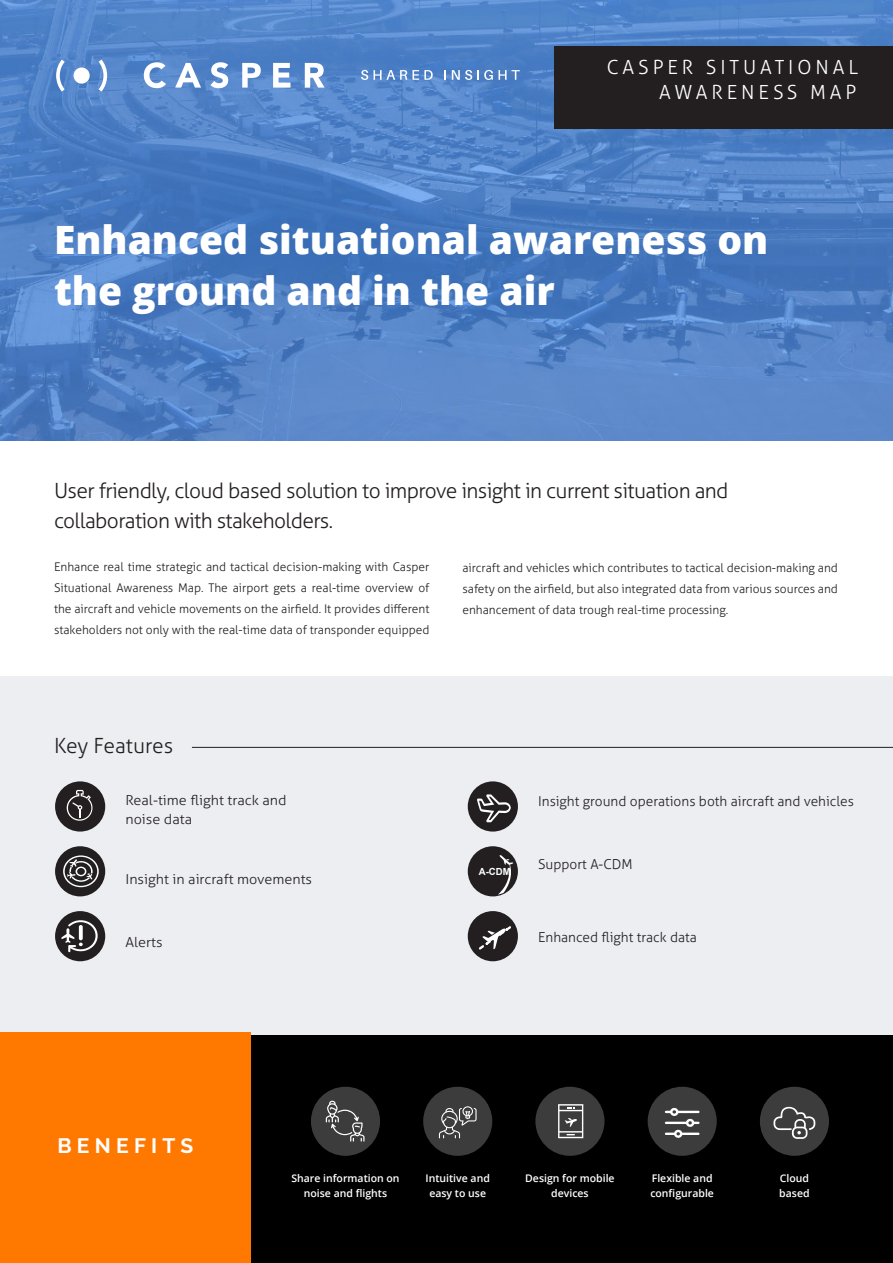
<style>
.page{position:relative;width:893px;height:1263px;background:#fff}
.page>*{position:absolute;margin:0;border:0;box-sizing:border-box;transform-origin:0 0}
.t1{font:800 39px/51px "Open Sans";color:#fff}
.t2{font:300 21px "Aller";letter-spacing:-.03em;color:#231f20}
.t3{font:300 21px "Aller";color:#231f20}
.t4{font:700 21px "Raleway";letter-spacing:.25em;color:#fff}
.t5{font:300 19.5px "Aller";letter-spacing:.2em;color:#fff}
.t6{font:300 13.65px "Aller";color:#231f20}
.t7{font:300 13.65px "Aller";color:#231f20;scale:1.05 1}
.t8{font:300 12px/21px "Aller";color:#231f20;text-align:justify}
.t9{font:600 10.5px "Open Sans";color:#fff}
.t10{font:700 9.75px "Arial";color:#fff}
</style>
<div class="page">
<img style="left:0;top:0;width:893px;height:441px">
<div style="left:251px;top:1032px;width:642px;height:231px;background:#000"></div>
<div style="left:0;top:676px;width:893px;height:358px;background:#edeef2"></div>
<div style="left:0;top:1032px;width:251px;height:231px;background:#ff7800"></div>
<svg style="left:144px;top:62px;width:22px;height:26px"></svg>
<svg style="left:175px;top:63px;width:26px;height:25px"></svg>
<svg style="left:210px;top:62px;width:18px;height:26px"></svg>
<svg style="left:242px;top:63px;width:19px;height:25px"></svg>
<svg style="left:273px;top:63px;width:17px;height:25px"></svg>
<svg style="left:305px;top:63px;width:20px;height:25px"></svg>
<svg style="left:56px;top:60px;width:9px;height:32px"></svg>
<svg style="left:99px;top:60px;width:8px;height:32px"></svg>
<svg style="left:74px;top:67px;width:16px;height:17px"></svg>
<svg style="left:361px;top:70px;width:72px;height:10px"></svg>
<svg style="left:444px;top:70px;width:2px;height:10px"></svg>
<svg style="left:452px;top:70px;width:68px;height:10px"></svg>
<div style="left:55px;top:781px;width:50px;height:50px;background:#231f20;border-radius:50%"></div>
<div style="left:468px;top:781px;width:50px;height:50px;background:#231f20;border-radius:50%"></div>
<div style="left:468px;top:911px;width:50px;height:50px;background:#231f20;border-radius:50%"></div>
<div style="left:55px;top:846px;width:50px;height:50px;background:#231f20;border-radius:50%"></div>
<div style="left:468px;top:846px;width:50px;height:50px;background:#231f20;border-radius:50%"></div>
<div style="left:55px;top:911px;width:50px;height:50px;background:#231f20;border-radius:50%"></div>
<div style="left:554px;top:46px;width:339px;height:83px;background:#231f20"></div>
<hr style="left:192px;top:747px;width:701px;height:1px;background:#231f20">
<div style="left:311px;top:1087px;width:69px;height:69px;background:#3c3c3c;border-radius:50%"></div>
<div style="left:423px;top:1087px;width:69px;height:69px;background:#3c3c3c;border-radius:50%"></div>
<div style="left:535px;top:1087px;width:69px;height:69px;background:#3c3c3c;border-radius:50%"></div>
<div style="left:648px;top:1087px;width:69px;height:69px;background:#3c3c3c;border-radius:50%"></div>
<div style="left:760px;top:1087px;width:69px;height:69px;background:#3c3c3c;border-radius:50%"></div>
<svg style="left:439px;top:1106px;width:38px;height:32px"></svg>
<svg style="left:773px;top:1107px;width:42px;height:32px"></svg>
<svg style="left:665px;top:1107px;width:34px;height:31px"></svg>
<svg style="left:558px;top:1104px;width:25px;height:34px"></svg>
<svg style="left:326px;top:1101px;width:38px;height:40px"></svg>
<svg style="left:67px;top:790px;width:26px;height:31px"></svg>
<svg style="left:63px;top:855px;width:36px;height:32px"></svg>
<svg style="left:61px;top:920px;width:37px;height:33px"></svg>
<svg style="left:79px;top:925px;width:4px;height:15px"></svg>
<svg style="left:477px;top:794px;width:34px;height:28px"></svg>
<svg style="left:480px;top:926px;width:31px;height:24px"></svg>
<svg style="left:498px;top:855px;width:16px;height:39px"></svg>
<p class="t5" style="left:607px;top:55px;width:253px">CASPER SITUATIONAL</p>
<p class="t5" style="left:659px;top:81px;width:199px">AWARENESS MAP</p>
<p class="t1" style="left:54px;top:212px;width:716px">Enhanced situational awareness on the ground and in the air</p>
<p class="t2" style="left:54px;top:478px;width:676px">User friendly, cloud based solution to improve insight in current situation and</p>
<p class="t2" style="left:54px;top:508px;width:281px">collaboration with stakeholders.</p>
<p class="t8" style="left:54px;top:556px;width:377px">Enhance real time strategic and tactical decision-making with Casper Situational Awareness Map. The airport gets a real-time overview of the aircraft and vehicle movements on the airfield. It provides different stakeholders not only with the real-time data of transponder equipped</p>
<p class="t8" style="left:462px;top:557px;width:377px">aircraft and vehicles which contributes to tactical decision-making and safety on the airfield, but also integrated data from various sources and enhancement of data trough real-time processing.</p>
<p class="t3" style="left:54px;top:733px;width:121px">Key Features</p>
<p class="t7" style="left:125px;top:791px;width:155px">Real-time flight track and</p>
<p class="t7" style="left:125px;top:811px;width:65px">noise data</p>
<p class="t6" style="left:538px;top:792px;width:317px">Insight ground operations both aircraft and vehicles</p>
<p class="t7" style="left:125px;top:871px;width:179px">Insight in aircraft movements</p>
<p class="t10" style="left:479px;top:865px;width:34px">A-CDM</p>
<p class="t6" style="left:538px;top:855px;width:96px">Support A-CDM</p>
<p class="t7" style="left:125px;top:934px;width:37px">Alerts</p>
<p class="t6" style="left:538px;top:929px;width:160px">Enhanced flight track data</p>
<p class="t4" style="left:57px;top:1134px;width:138px">BENEFITS</p>
<p class="t9" style="left:291px;top:1171px;width:110px">Share information on</p>
<p class="t9" style="left:304px;top:1186px;width:85px">noise and flights</p>
<p class="t9" style="left:426px;top:1171px;width:66px">Intuitive and</p>
<p class="t9" style="left:429px;top:1186px;width:58px">easy to use</p>
<p class="t9" style="left:525px;top:1171px;width:91px">Design for mobile</p>
<p class="t9" style="left:551px;top:1186px;width:39px">devices</p>
<p class="t9" style="left:652px;top:1171px;width:62px">Flexible and</p>
<p class="t9" style="left:650px;top:1186px;width:65px">configurable</p>
<p class="t9" style="left:780px;top:1171px;width:31px">Cloud</p>
<p class="t9" style="left:779px;top:1186px;width:32px">based</p>
</div>
